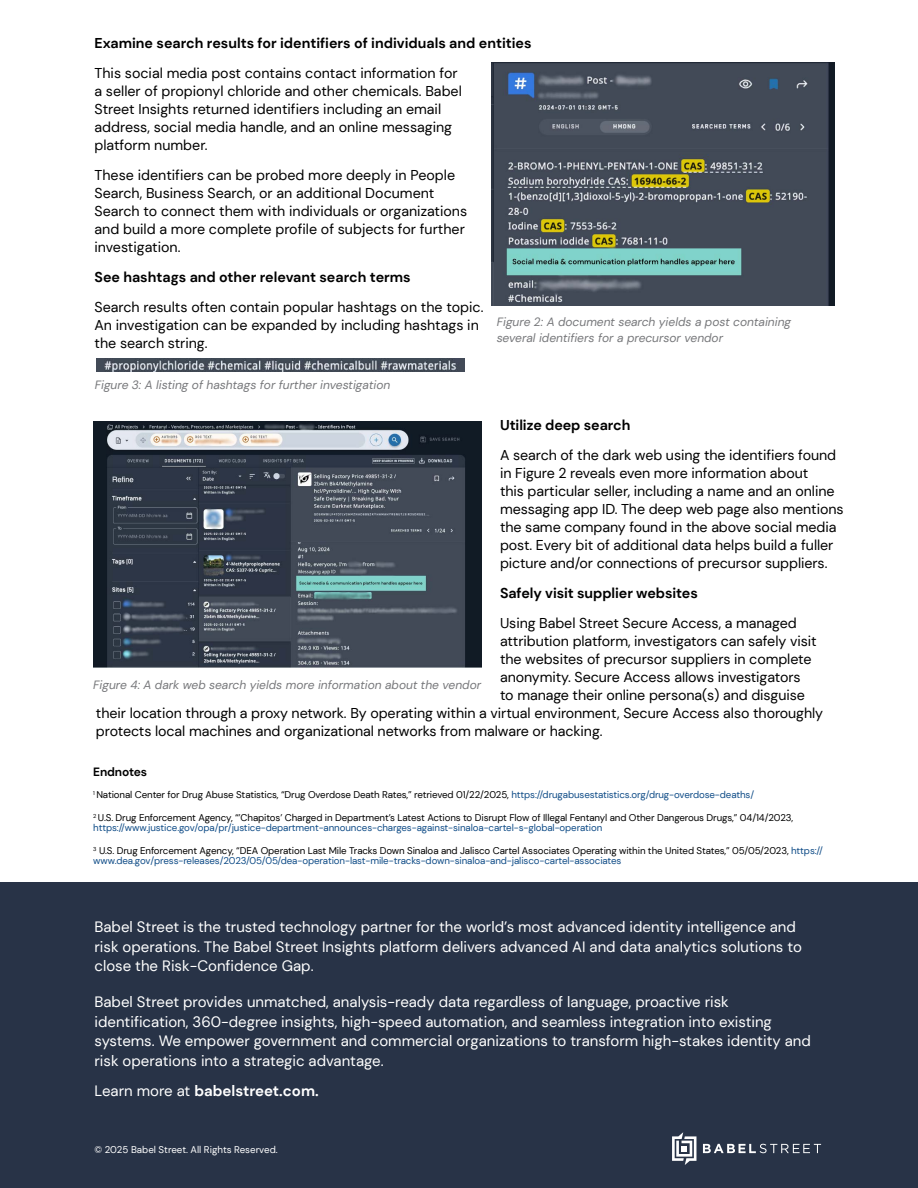
<style>
.page{position:relative;width:918px;height:1188px;background:#fff}
.page>*{position:absolute;margin:0;border:0;box-sizing:border-box;transform-origin:0 0}
.t1{font:15px/19.5px "DM Sans";color:#fff}
.t2{font:700 15px "DM Sans";color:#fff}
.t3{font:14.25px/18px "DM Sans";letter-spacing:-.005em;color:#000}
.t4{font:700 14.25px "DM Sans";color:#000}
.t5{font:italic 12px/16.5px "DM Sans";color:#77787b}
.t6{font:700 12px "DM Sans";letter-spacing:-.01em;color:#000}
.t7{font:9.75px/10.5px "DM Sans";letter-spacing:-.01em;color:#000}
.t8{font:9.75px "DM Sans";color:#fff}
.s1{color:#0f4c87}
.s2{font-weight:400}
</style>
<div class="page">
<div style="left:0;top:882px;width:918px;height:306px;background:#283347"></div>
<svg style="left:703px;top:1144px;width:118px;height:9px"></svg>
<svg style="left:672px;top:1132px;width:24px;height:33px"></svg>
<img style="left:96px;top:359px;width:369px;height:13px">
<img style="left:491px;top:62px;width:343px;height:244px">
<img style="left:93px;top:422px;width:388px;height:245px">
<p class="t4" style="left:94px;top:34px;width:439px">Examine search results for identifiers of individuals and entities</p>
<p class="t3" style="left:94px;top:64px;width:369px">This social media post contains contact information for a seller of propionyl chloride and other chemicals. Babel Street Insights returned identifiers including an email address, social media handle, and an online messaging platform number.</p>
<p class="t3" style="left:94px;top:166px;width:374px">These identifiers can be probed more deeply in People Search, Business Search, or an additional Document Search to connect them with individuals or organizations and build a more complete profile of subjects for further investigation.</p>
<p class="t4" style="left:94px;top:268px;width:318px">See hashtags and other relevant search terms</p>
<p class="t3" style="left:94px;top:298px;width:391px">Search results often contain popular hashtags on the topic.<br>An investigation can be expanded by including hashtags in the search string.</p>
<p class="t5" style="left:497px;top:314px;width:296px">Figure 2: A document search yields a post containing several identifiers for a precursor vendor</p>
<p class="t5" style="left:95px;top:377px;width:297px">Figure 3: A listing of hashtags for further investigation</p>
<p class="t4" style="left:500px;top:416px;width:132px">Utilize deep search</p>
<p class="t3" style="left:500px;top:446px;width:345px">A search of the dark web using the identifiers found in Figure 2 reveals even more information about<br>this particular seller, including a name and an online messaging app ID. The deep web page also mentions the same company found in the above social media post. Every bit of additional data helps build a fuller picture and/or connections of precursor suppliers.</p>
<p class="t4" style="left:500px;top:584px;width:199px">Safely visit supplier websites</p>
<p class="t3" style="left:500px;top:614px;width:298px">Using Babel Street Secure Access, a managed</p>
<p class="t3" style="left:500px;top:632px;width:318px">attribution platform, investigators can safely visit</p>
<p class="t3" style="left:500px;top:650px;width:313px">the websites of precursor suppliers in complete</p>
<p class="t3" style="left:500px;top:668px;width:302px">anonymity. Secure Access allows investigators</p>
<p class="t3" style="left:500px;top:686px;width:306px">to manage their online persona(s) and disguise</p>
<p class="t3" style="left:96px;top:704px;width:729px">their location through a proxy network. By operating within a virtual environment, Secure Access also thoroughly</p>
<p class="t3" style="left:96px;top:722px;width:508px">protects local machines and organizational networks from malware or hacking.</p>
<p class="t6" style="left:93px;top:764px;width:55px">Endnotes</p>
<p class="t7" style="left:93px;top:790px;width:662px"><sup>1</sup> National Center for Drug Abuse Statistics, “Drug Overdose Death Rates,” retrieved 01/22/2025, <span class="s1">https://drugabusestatistics.org/drug-overdose-deaths/</span></p>
<p class="t7" style="left:93px;top:812px;width:701px"><sup>2</sup> U.S. Drug Enforcement Agency, “’Chapitos’ Charged in Department’s Latest Actions to Disrupt Flow of Illegal Fentanyl and Other Dangerous Drugs,” 04/14/2023, <span class="s1">https://www.justice.gov/opa/pr/justice-department-announces-charges-against-sinaloa-cartel-s-global-operation</span></p>
<p class="t7" style="left:93px;top:845px;width:731px"><sup>3</sup> U.S. Drug Enforcement Agency, “DEA Operation Last Mile Tracks Down Sinaloa and Jalisco Cartel Associates Operating within the United States,” 05/05/2023, <span class="s1">https:// www.dea.gov/press-releases/2023/05/05/dea-operation-last-mile-tracks-down-sinaloa-and-jalisco-cartel-associates</span></p>
<p class="t5" style="left:93px;top:677px;width:390px">Figure 4: A dark web search yields more information about the vendor</p>
<p class="t1" style="left:94px;top:917px;width:709px">Babel Street is the trusted technology partner for the world’s most advanced identity intelligence and risk operations. The Babel Street Insights platform delivers advanced AI and data analytics solutions to close the Risk-Confidence Gap.</p>
<p class="t1" style="left:94px;top:992px;width:718px">Babel Street provides unmatched, analysis-ready data regardless of language, proactive risk identification, 360-degree insights, high-speed automation, and seamless integration into existing systems. We empower government and commercial organizations to transform high-stakes identity and risk operations into a strategic advantage.</p>
<p class="t2" style="left:94px;top:1082px;width:226px"><span class="s2">Learn more at</span> babelstreet.com.</p>
<p class="t8" style="left:94px;top:1144px;width:185px">© 2025 Babel Street. All Rights Reserved.</p>
</div>
